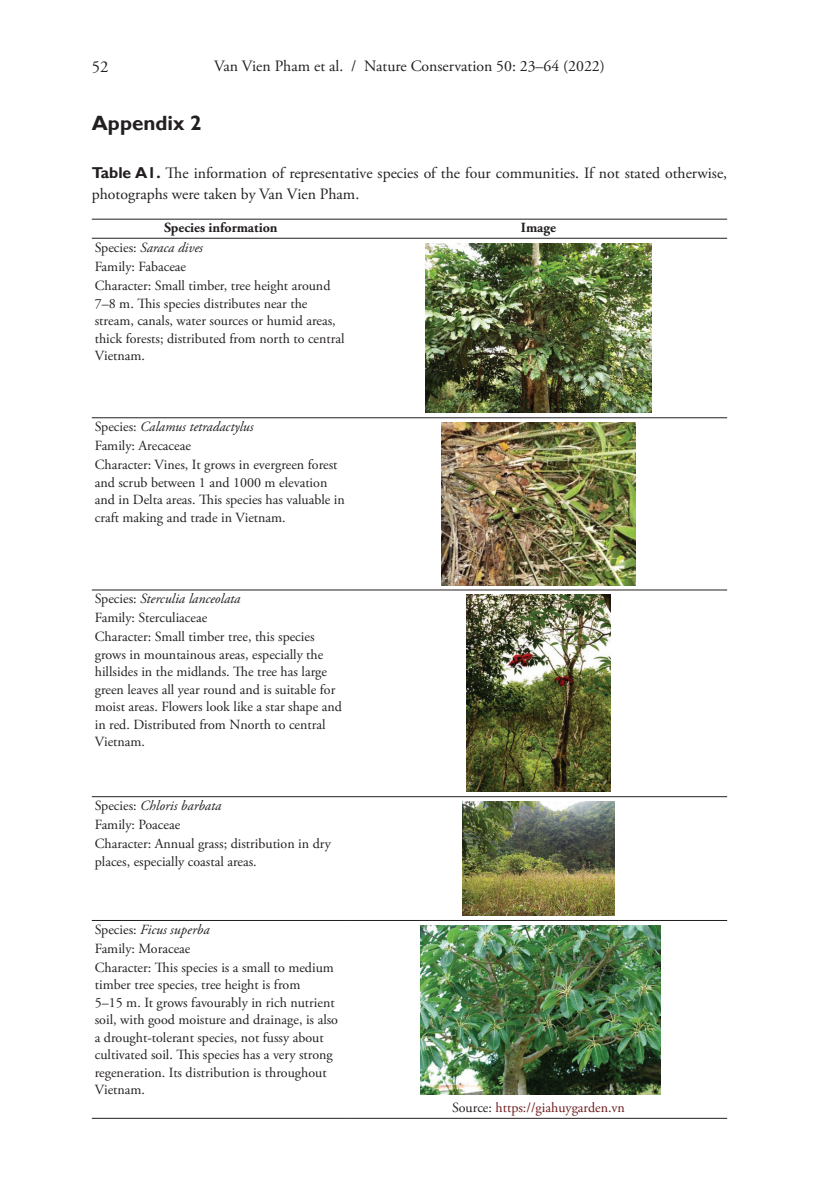
<style>
.page{position:relative;width:819px;height:1191px;background:#fff}
.page>*{position:absolute;margin:0;border:0;box-sizing:border-box;transform-origin:0 0}
.t1{font:700 20.65px "Gill Sans";color:#231f20}
.t2{font:16.62px "Adobe Garamond Pro";color:#231f20}
.t3{font:15.75px/21px "Adobe Garamond Pro";color:#231f20}
.t4{font:14px/17.5px "Adobe Garamond Pro";color:#231f20}
.t5{font:14px "Adobe Garamond Pro";color:#6f191a}
.t6{font:700 14px "Adobe Garamond Pro";color:#231f20}
.s1{font-family:"Gill Sans";font-weight:700}
.s2{font-style:italic}
.s3{color:#231f20}
</style>
<div class="page">
<hr style="left:92px;top:219px;width:258px;height:1px;background:#231f20">
<hr style="left:350px;top:219px;width:377px;height:1px;background:#231f20">
<hr style="left:92px;top:238px;width:258px;height:1px;background:#231f20">
<hr style="left:350px;top:238px;width:377px;height:1px;background:#231f20">
<hr style="left:350px;top:417px;width:377px;height:1px;background:#231f20">
<hr style="left:92px;top:417px;width:258px;height:1px;background:#231f20">
<hr style="left:350px;top:589px;width:377px;height:1px;background:#231f20">
<hr style="left:92px;top:589px;width:258px;height:1px;background:#231f20">
<hr style="left:350px;top:796px;width:377px;height:1px;background:#231f20">
<hr style="left:92px;top:796px;width:258px;height:1px;background:#231f20">
<hr style="left:350px;top:920px;width:377px;height:1px;background:#231f20">
<hr style="left:92px;top:920px;width:258px;height:1px;background:#231f20">
<hr style="left:92px;top:1118px;width:258px;height:1px;background:#231f20">
<hr style="left:350px;top:1118px;width:377px;height:1px;background:#231f20">
<img style="left:425px;top:244px;width:226px;height:169px">
<img style="left:441px;top:423px;width:194px;height:162px">
<img style="left:466px;top:595px;width:144px;height:196px">
<img style="left:462px;top:801px;width:152px;height:114px">
<img style="left:420px;top:925px;width:240px;height:169px">
<p class="t2" style="left:92px;top:56px;width:18px">52</p>
<p class="t3" style="left:214px;top:56px;width:392px">Van Vien Pham et al. / Nature Conservation 50: 23–64 (2022)</p>
<h1 class="t1" style="left:92px;top:111px;width:111px">Appendix 2</h1>
<p class="t3" style="left:92px;top:163px;width:636px"><span class="s1">Table A1.</span> The information of representative species of the four communities. If not stated otherwise, photographs were taken by Van Vien Pham.</p>
<p class="t6" style="left:164px;top:220px;width:115px">Species information</p>
<p class="t6" style="left:521px;top:220px;width:37px">Image</p>
<p class="t4" style="left:95px;top:238px;width:237px;line-height:19.1px">Species: <span class="s2">Saraca dives<br></span>Family: Fabaceae<br>Character: Small timber, tree height around</p>
<p class="t4" style="left:95px;top:295px;width:251px">7–8 m. This species distributes near the stream, canals, water sources or humid areas, thick forests; distributed from north to central Vietnam.</p>
<p class="t4" style="left:95px;top:417px;width:244px;line-height:19.1px">Species: <span class="s2">Calamus tetradactylus<br></span>Family: Arecaceae<br>Character: Vines, It grows in evergreen forest</p>
<p class="t4" style="left:95px;top:474px;width:251px">and scrub between 1 and 1000 m elevation and in Delta areas. This species has valuable in craft making and trade in Vietnam.</p>
<p class="t4" style="left:95px;top:589px;width:221px;line-height:19.1px">Species: <span class="s2">Sterculia lanceolata<br></span>Family: Sterculiaceae<br>Character: Small timber tree, this species</p>
<p class="t4" style="left:95px;top:646px;width:248px">grows in mountainous areas, especially the hillsides in the midlands. The tree has large green leaves all year round and is suitable for moist areas. Flowers look like a star shape and in red. Distributed from Nnorth to central Vietnam.</p>
<p class="t4" style="left:95px;top:796px;width:237px;line-height:19.1px">Species: <span class="s2">Chloris barbata<br></span>Family: Poaceae<br>Character: Annual grass; distribution in dry</p>
<p class="t4" style="left:95px;top:852px;width:163px">places, especially coastal areas.</p>
<p class="t4" style="left:95px;top:920px;width:240px;line-height:19.1px">Species: <span class="s2">Ficus superba<br></span>Family: Moraceae<br>Character: This species is a small to medium</p>
<p class="t4" style="left:95px;top:976px;width:245px">timber tree species, tree height is from<br>5–15 m. It grows favourably in rich nutrient soil, with good moisture and drainage, is also a drought-tolerant species, not fussy about cultivated soil. This species has a very strong regeneration. Its distribution is throughout Vietnam.</p>
<p class="t5" style="left:452px;top:1099px;width:174px"><span class="s3">Source:</span> https://giahuygarden.vn</p>
</div>
